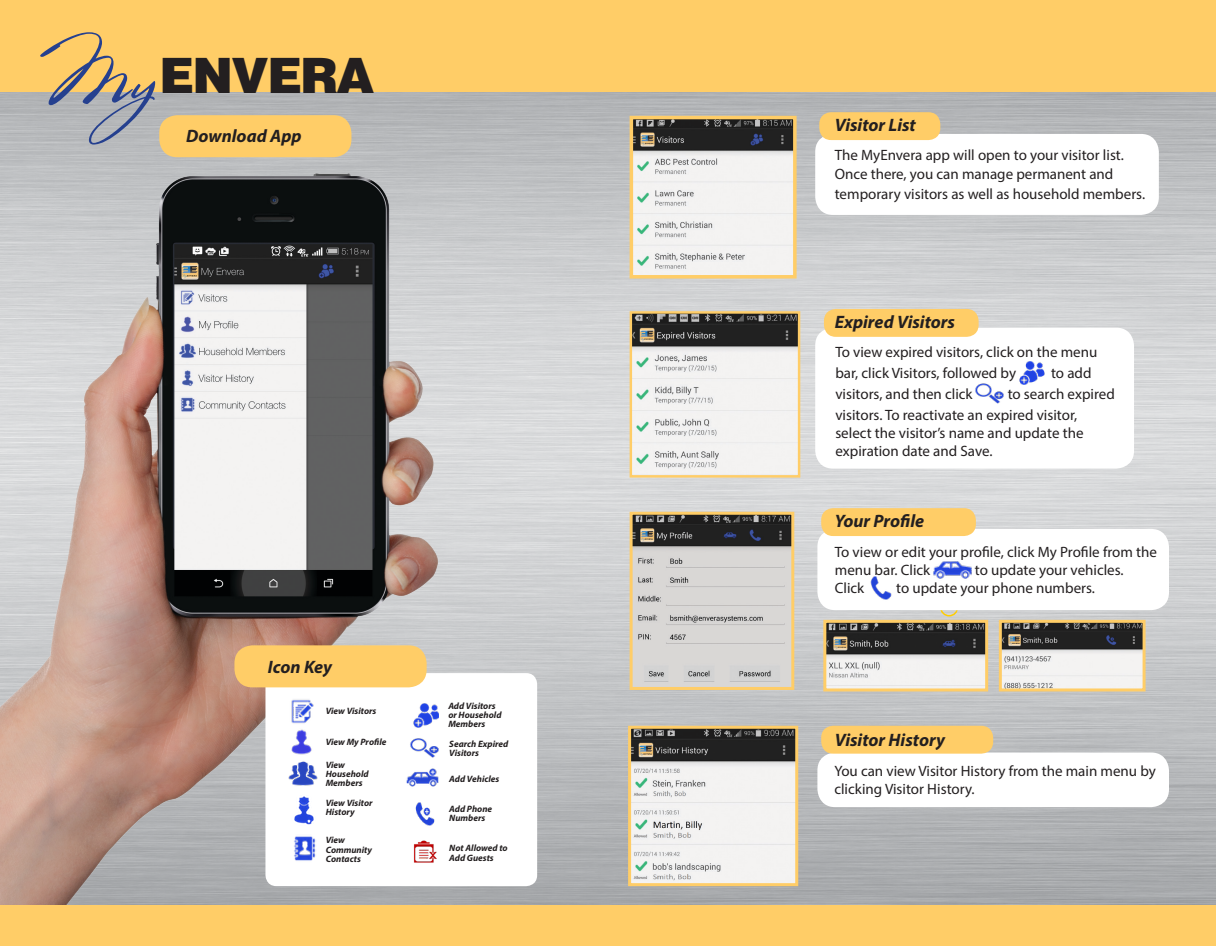
<style>
.page{position:relative;width:1216px;height:946px;background:#fff}
.page>*{position:absolute;margin:0;border:0;box-sizing:border-box;transform-origin:0 0}
.t1{font:900 48.75px "Helvetica LT Std";letter-spacing:-.04em;color:#231f20}
.t2{font:italic 700 18px "Myriad Pro";color:#231f20}
.t3{font:15px/18px "Myriad Pro";color:#231f20}
.t4{font:italic 700 9.3px/9.3px "Myriad Pro";color:#231f20}
.s1{font-family:"Stephanie Marie JF";font-weight:400;font-size:74.1px;color:#25408f}
</style>
<div class="page">
<img style="left:0;top:92px;width:1215px;height:813px">
<img style="left:0;top:100px;width:491px;height:805px">
<div style="left:0;top:905px;width:1215px;height:40px;background:#ffcd67"></div>
<div style="left:0;top:0;width:1215px;height:92px;background:#ffcd67"></div>
<div style="left:817px;top:752px;width:352px;height:55px;background:#fff;border-radius:18px"></div>
<div style="left:821px;top:726px;width:172px;height:28px;background:#ffcd67;border-radius:12px"></div>
<img style="left:632px;top:730px;width:162px;height:152px">
<div style="left:628px;top:726px;width:170px;height:160px;border:3px solid #ffcd67"></div>
<div style="left:815px;top:134px;width:344px;height:81px;background:#fff;border-radius:18px"></div>
<div style="left:819px;top:112px;width:121px;height:28px;background:#ffcd67;border-radius:12px"></div>
<img style="left:635px;top:121px;width:157px;height:152px">
<div style="left:630px;top:116px;width:167px;height:162px;border:4px solid #ffcd67"></div>
<div style="left:940px;top:598px;width:18px;height:18px;border:2px solid #ffcd02;border-radius:50%"></div>
<div style="left:159px;top:115px;width:192px;height:42px;background:#ffcd67;border-radius:18px"></div>
<div style="left:265px;top:673px;width:272px;height:213px;background:#fff;border-radius:11px"></div>
<img style="left:291px;top:699px;width:23px;height:25px">
<img style="left:291px;top:729px;width:21px;height:26px">
<img style="left:288px;top:761px;width:29px;height:25px">
<img style="left:294px;top:796px;width:20px;height:29px">
<img style="left:294px;top:836px;width:22px;height:25px">
<img style="left:410px;top:738px;width:29px;height:20px">
<img style="left:406px;top:768px;width:33px;height:19px">
<img style="left:415px;top:802px;width:20px;height:24px">
<img style="left:413px;top:840px;width:24px;height:23px">
<img style="left:413px;top:703px;width:26px;height:25px">
<div style="left:234px;top:645px;width:193px;height:42px;background:#ffcd67;border-radius:18px"></div>
<img style="left:634px;top:516px;width:156px;height:170px">
<div style="left:630px;top:512px;width:164px;height:178px;border:3px solid #ffcd67"></div>
<img style="left:1003px;top:624px;width:138px;height:63px">
<div style="left:999px;top:620px;width:146px;height:71px;border:3px solid #ffcd67"></div>
<img style="left:827px;top:624px;width:157px;height:63px">
<div style="left:823px;top:620px;width:165px;height:71px;border:3px solid #ffcd67"></div>
<div style="left:817px;top:529px;width:352px;height:81px;background:#fff;border-radius:18px"></div>
<div style="left:821px;top:508px;width:155px;height:28px;background:#ffcd67;border-radius:12px"></div>
<img style="left:933px;top:561px;width:39px;height:18px">
<img style="left:870px;top:576px;width:22px;height:24px">
<img style="left:633px;top:314px;width:164px;height:161px">
<div style="left:630px;top:311px;width:170px;height:167px;border:2px solid #ffcd67"></div>
<div style="left:815px;top:328px;width:319px;height:141px;background:#fff;border-radius:18px"></div>
<div style="left:824px;top:309px;width:154px;height:28px;background:#ffcd67;border-radius:12px"></div>
<img style="left:1019px;top:361px;width:25px;height:24px">
<img style="left:975px;top:383px;width:29px;height:21px">
<h1 class="t1" style="left:39px;top:44px;width:336px"><span class="s1">My</span>ENVERA</h1>
<p class="t2" style="left:186px;top:124px;width:117px">Download App</p>
<p class="t2" style="left:268px;top:655px;width:66px">Icon Key</p>
<p class="t4" style="left:326px;top:706px;width:52px">View Visitors</p>
<p class="t4" style="left:326px;top:737px;width:62px">View My Profile</p>
<p class="t4" style="left:326px;top:760px;width:44px">View<br>Household<br>Members</p>
<p class="t4" style="left:326px;top:798px;width:48px">View Visitor<br>History</p>
<p class="t4" style="left:326px;top:835px;width:48px">View<br>Community<br>Contacts</p>
<p class="t4" style="left:448px;top:701px;width:55px">Add Visitors or Household<br>Members</p>
<p class="t4" style="left:449px;top:739px;width:61px">Search Expired<br>Visitors</p>
<p class="t4" style="left:449px;top:774px;width:52px">Add Vehicles</p>
<p class="t4" style="left:449px;top:804px;width:44px">Add Phone<br>Numbers</p>
<p class="t4" style="left:449px;top:843px;width:60px">Not Allowed to<br>Add Guests</p>
<p class="t2" style="left:835px;top:113px;width:83px">Visitor List</p>
<p class="t3" style="left:835px;top:145px;width:312px;line-height:19.5px">The MyEnvera app will open to your visitor list.<br>Once there, you can manage permanent and temporary visitors as well as household members.</p>
<p class="t2" style="left:835px;top:310px;width:122px">Expired Visitors</p>
<p class="t3" style="left:835px;top:341px;width:263px;line-height:21px">To view expired visitors, click on the menu bar, click Visitors, followed by</p>
<p class="t3" style="left:1051px;top:363px;width:42px">to add</p>
<p class="t3" style="left:835px;top:384px;width:139px">visitors, and then click</p>
<p class="t3" style="left:835px;top:383px;width:281px;line-height:21px;text-indent:172px">to search expired visitors. To reactivate an expired visitor,</p>
<p class="t3" style="left:835px;top:423px;width:250px">select the visitor’s name and update the expiration date and Save.</p>
<p class="t2" style="left:835px;top:509px;width:91px">Your Profile</p>
<p class="t3" style="left:835px;top:542px;width:324px">To view or edit your profile, click My Profile from the menu bar. Click</p>
<p class="t3" style="left:975px;top:560px;width:150px">to update your vehicles.</p>
<p class="t3" style="left:835px;top:578px;width:31px">Click</p>
<p class="t3" style="left:896px;top:578px;width:200px">to update your phone numbers.</p>
<p class="t2" style="left:835px;top:728px;width:112px">Visitor History</p>
<p class="t3" style="left:834px;top:762px;width:323px">You can view Visitor History from the main menu by clicking Visitor History.</p>
</div>
